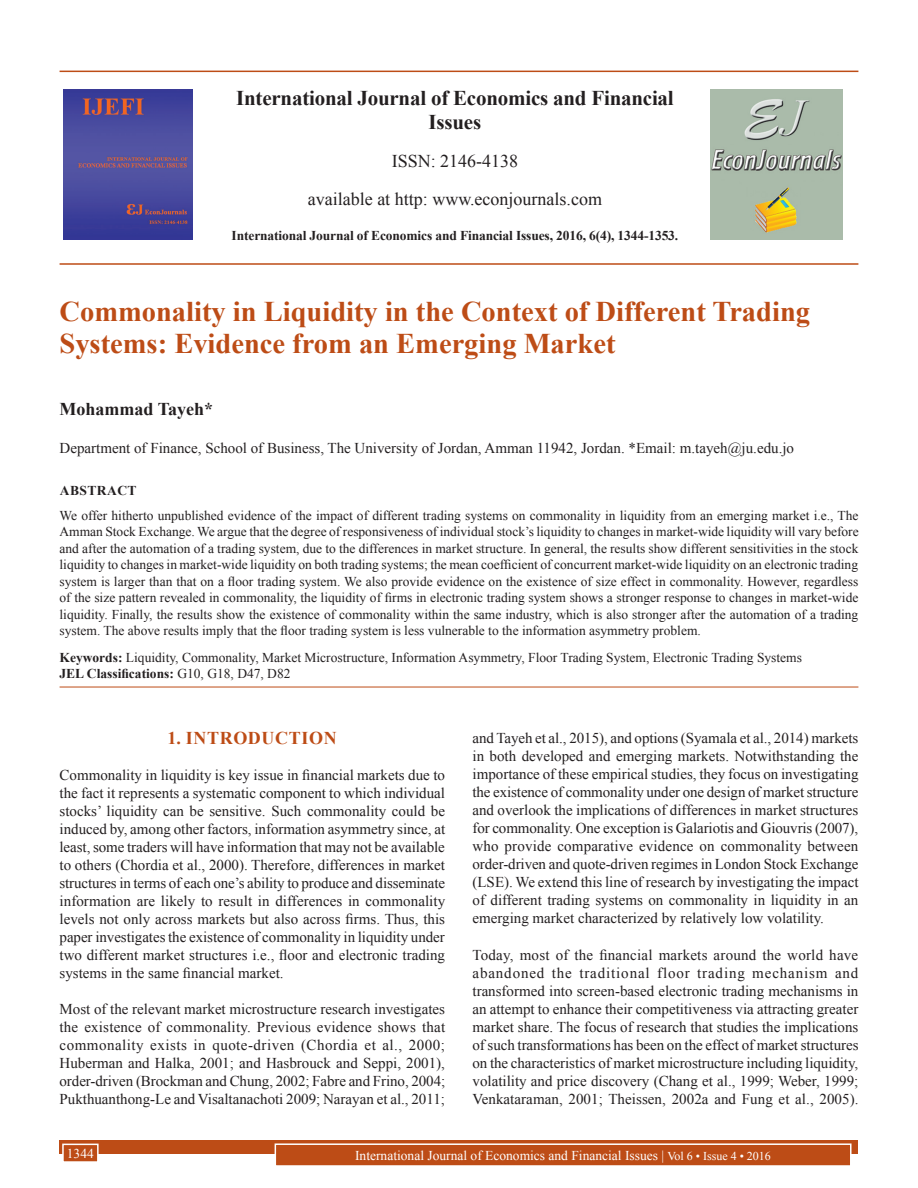
<style>
.page{position:relative;width:918px;height:1188px;background:#fff}
.page>*{position:absolute;margin:0;border:0;box-sizing:border-box;transform-origin:0 0}
.AT{font:700 28.5px/31.5px "Times New Roman";color:#bd4c16}
.Issue_details{font:700 21px/24px "Times New Roman";letter-spacing:-.01em;color:#231f20;text-align:center}
.Issue_details-2{font:18px "Times New Roman";color:#231f20}
.AU{font:700 18px "Times New Roman";color:#231f20}
.t1{font:700 18px "Times New Roman";letter-spacing:.035em;color:#bd4c16}
.TX{font:15px/18.1px "Times New Roman";color:#231f20;text-align:justify}
.AFF{font:15px "Times New Roman";color:#231f20}
.ABS{font:13.5px/16.5px "Times New Roman";color:#231f20;text-align:justify}
.KWD{font:13.5px/16.2px "Times New Roman";color:#231f20}
.Issue_details-3{font:700 13.5px "Times New Roman";letter-spacing:-.01em;color:#231f20}
.Folio{font:13.5px "Times New Roman";color:#fff}
.ABSH{font:700 13.5px "Times New Roman";letter-spacing:.035em;color:#231f20}
.s1{font-weight:700}
.s2{font-size:12px}
</style>
<div class="page">
<hr style="left:60px;top:71px;width:798px;height:1px;background:#bd4c16">
<hr style="left:60px;top:263px;width:798px;height:2px;background:#bd4c16">
<img style="left:64px;top:89px;width:129px;height:151px">
<img style="left:711px;top:89px;width:132px;height:150px">
<div style="left:60px;top:1140px;width:798px;height:13px;background:#bd4c16"></div>
<div style="left:275px;top:1144px;width:576px;height:22px;background:#bd4c16"></div>
<div style="left:275px;top:1143px;width:577px;height:24px;border:2px solid #fff"></div>
<div style="left:63px;top:1144px;width:35px;height:18px;background:#bd4c16"></div>
<div style="left:62px;top:1144px;width:37px;height:19px;border:2px solid #fff"></div>
<hr style="left:60px;top:687px;width:798px;height:1px;background:#bd4c16">
<p class="Issue_details" style="left:236px;top:85px;width:439px">International Journal of Economics and Financial<br>Issues</p>
<p class="Issue_details-2" style="left:392px;top:148px;width:128px">ISSN: 2146-4138</p>
<p class="Issue_details-2" style="left:308px;top:186px;width:296px">available at http: www.econjournals.com</p>
<p class="Issue_details-3" style="left:232px;top:226px;width:448px">International Journal of Economics and Financial Issues, 2016, 6(4), 1344-1353.</p>
<p class="AT" style="left:60px;top:295px;width:752px">Commonality in Liquidity in the Context of Different Trading<br>Systems: Evidence from an Emerging Market</p>
<p class="AU" style="left:60px;top:396px;width:155px">Mohammad Tayeh*</p>
<p class="AFF" style="left:60px;top:437px;width:736px">Department of Finance, School of Business, The University of Jordan, Amman 11942, Jordan. *Email: m.tayeh@ju.edu.jo</p>
<p class="ABSH" style="left:60px;top:480px;width:78px">ABSTRACT</p>
<p class="ABS" style="left:60px;top:507px;width:801px">We offer hitherto unpublished evidence of the impact of different trading systems on commonality in liquidity from an emerging market i.e., The Amman Stock Exchange. We argue that the degree of responsiveness of individual stock’s liquidity to changes in market-wide liquidity will vary before and after the automation of a trading system, due to the differences in market structure. In general, the results show different sensitivities in the stock liquidity to changes in market-wide liquidity on both trading systems; the mean coefficient of concurrent market-wide liquidity on an electronic trading system is larger than that on a floor trading system. We also provide evidence on the existence of size effect in commonality. However, regardless of the size pattern revealed in commonality, the liquidity of firms in electronic trading system shows a stronger response to changes in market-wide liquidity. Finally, the results show the existence of commonality within the same industry, which is also stronger after the automation of a trading system. The above results imply that the floor trading system is less vulnerable to the information asymmetry problem.</p>
<p class="KWD" style="left:60px;top:649px;width:744px"><span class="s1">Keywords:</span> Liquidity, Commonality, Market Microstructure, Information Asymmetry, Floor Trading System, Electronic Trading Systems<br><span class="s1">JEL Classifications:</span> G10, G18, D47, D82</p>
<h1 class="t1" style="left:168px;top:725px;width:171px">1. INTRODUCTION</h1>
<p class="TX" style="left:60px;top:766px;width:387px">Commonality in liquidity is key issue in financial markets due to the fact it represents a systematic component to which individual stocks’ liquidity can be sensitive. Such commonality could be induced by, among other factors, information asymmetry since, at least, some traders will have information that may not be available to others (Chordia et al., 2000). Therefore, differences in market structures in terms of each one’s ability to produce and disseminate information are likely to result in differences in commonality levels not only across markets but also across firms. Thus, this paper investigates the existence of commonality in liquidity under two different market structures i.e., floor and electronic trading systems in the same financial market.</p>
<p class="TX" style="left:60px;top:1000px;width:387px">Most of the relevant market microstructure research investigates the existence of commonality. Previous evidence shows that commonality exists in quote-driven (Chordia et al., 2000; Huberman and Halka, 2001; and Hasbrouck and Seppi, 2001), order-driven (Brockman and Chung, 2002; Fabre and Frino, 2004; Pukthuanthong-Le and Visaltanachoti 2009; Narayan et al., 2011;</p>
<p class="TX" style="left:473px;top:728px;width:388px">and Tayeh et al., 2015), and options (Syamala et al., 2014) markets in both developed and emerging markets. Notwithstanding the importance of these empirical studies, they focus on investigating the existence of commonality under one design of market structure and overlook the implications of differences in market structures for commonality. One exception is Galariotis and Giouvris (2007), who provide comparative evidence on commonality between order-driven and quote-driven regimes in London Stock Exchange (LSE). We extend this line of research by investigating the impact of different trading systems on commonality in liquidity in an emerging market characterized by relatively low volatility.</p>
<p class="TX" style="left:473px;top:945px;width:388px">Today, most of the financial markets around the world have abandoned the traditional floor trading mechanism and transformed into screen-based electronic trading mechanisms in an attempt to enhance their competitiveness via attracting greater market share. The focus of research that studies the implications of such transformations has been on the effect of market structures on the characteristics of market microstructure including liquidity, volatility and price discovery (Chang et al., 1999; Weber, 1999; Venkataraman, 2001; Theissen, 2002a and Fung et al., 2005).</p>
<p class="Folio" style="left:67px;top:1144px;width:28px">1344</p>
<p class="Folio" style="left:355px;top:1146px;width:417px">International Journal of Economics and Financial Issues | <span class="s2">Vol 6 • Issue 4 • 2016</span></p>
</div>
